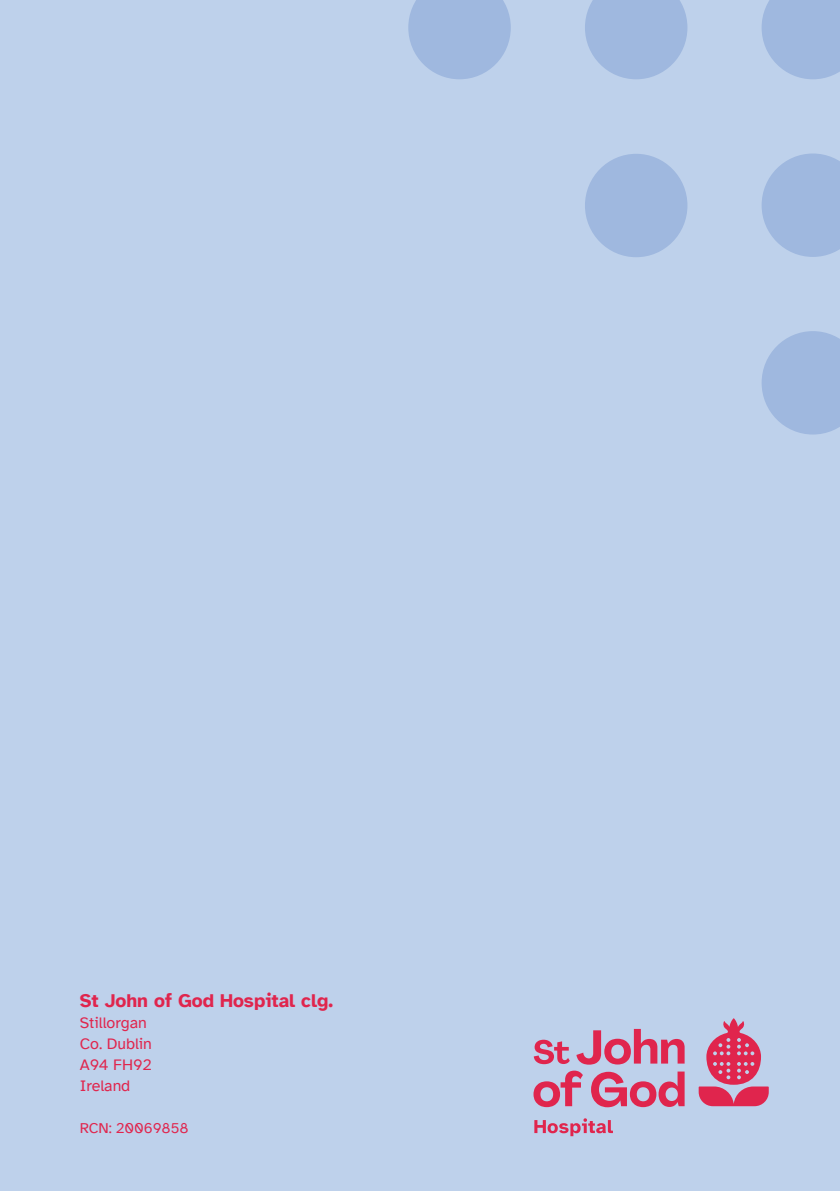
<style>
.page{position:relative;width:840px;height:1191px;background:#fff}
.page>*{position:absolute;margin:0;border:0;box-sizing:border-box;transform-origin:0 0}
.t1{font:700 19px "Atkinson Hyperlegible";color:#e0254d}
.t2{font:16px "Atkinson Hyperlegible";color:#e0254d}
.t3{font:15px "Atkinson Hyperlegible";color:#e0254d}
</style>
<div class="page">
<div style="left:0;top:0;width:839px;height:1191px;background:#bed1eb"></div>
<svg style="left:761px;top:331px;width:78px;height:103px"></svg>
<div style="left:584px;top:154px;width:103px;height:103px;background:#9fb8df;border-radius:50%"></div>
<svg style="left:761px;top:153px;width:78px;height:104px"></svg>
<svg style="left:761px;top:0;width:78px;height:79px;background:#a2bae0"></svg>
<svg style="left:585px;top:0;width:102px;height:79px"></svg>
<svg style="left:408px;top:0;width:102px;height:79px"></svg>
<svg style="left:534px;top:1118px;width:78px;height:18px"></svg>
<svg style="left:533px;top:1039px;width:36px;height:25px"></svg>
<svg style="left:576px;top:1029px;width:108px;height:35px"></svg>
<svg style="left:533px;top:1070px;width:49px;height:37px"></svg>
<svg style="left:591px;top:1071px;width:93px;height:36px"></svg>
<svg style="left:698px;top:1018px;width:70px;height:88px"></svg>
<p class="t1" style="left:80px;top:989px;width:255px">St John of God Hospital clg.</p>
<p class="t2" style="left:80px;top:1014px;width:69px">Stillorgan</p>
<p class="t2" style="left:80px;top:1035px;width:74px">Co. Dublin</p>
<p class="t2" style="left:80px;top:1056px;width:73px">A94 FH92</p>
<p class="t2" style="left:80px;top:1077px;width:52px">Ireland</p>
<p class="t3" style="left:80px;top:1120px;width:110px">RCN: 20069858</p>
</div>
